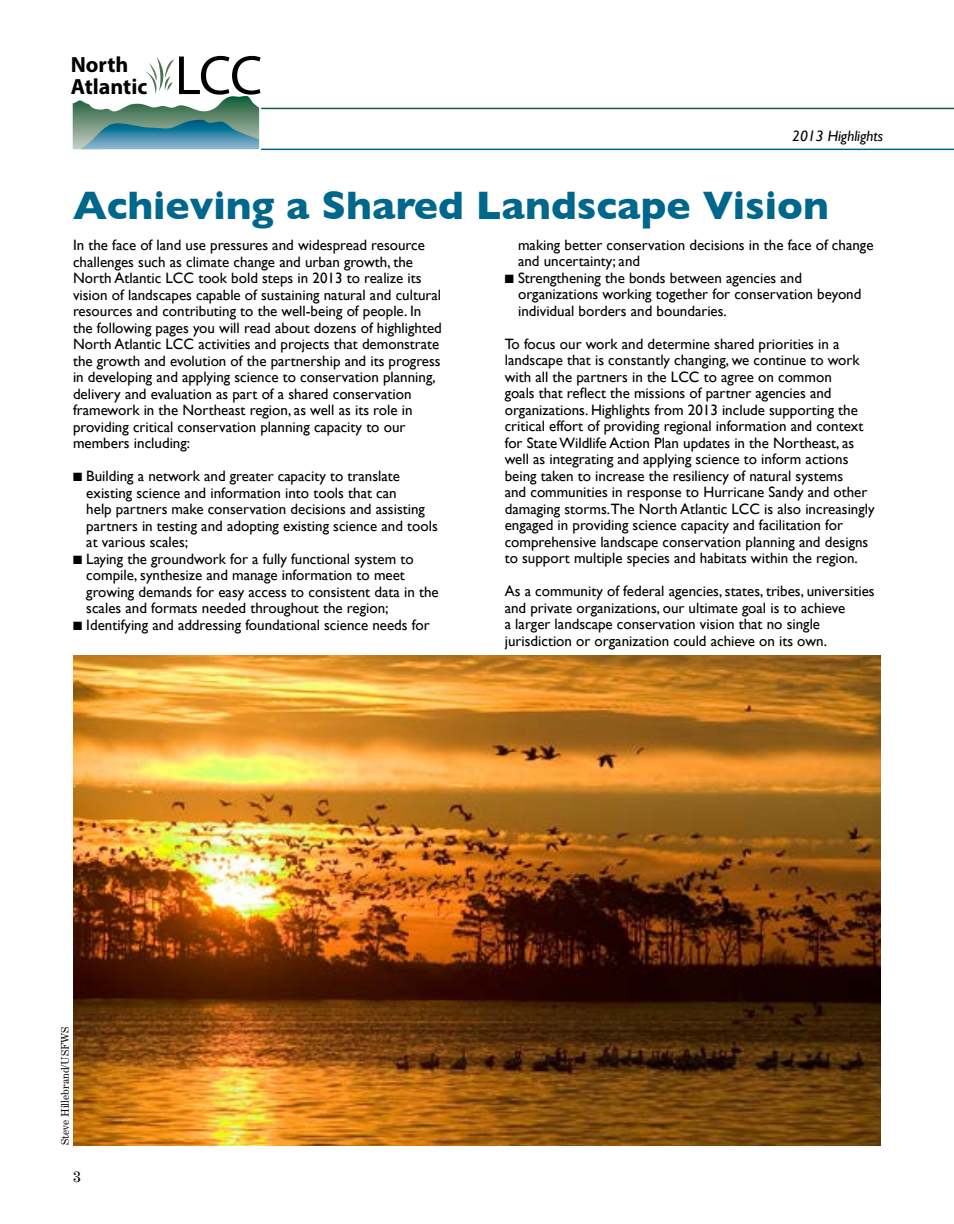
<style>
.page{position:relative;width:954px;height:1224px;background:#fff}
.page>*{position:absolute;margin:0;border:0;box-sizing:border-box;transform-origin:0 0}
.t1{font:55.65px "Myriad Pro";color:#000}
.t2{font:700 40.5px "Gill Sans";color:#00678c}
.t3{font:700 22.05px/22px "Myriad Pro";color:#000}
.t4{font:15px/16.5px "Gill Sans";color:#000}
.t5{font:italic 15px "Gill Sans";color:#000}
.t6{font:15px "Century Expanded BT";color:#000}
.t7{font:10.5px "Century Expanded BT";color:#000}
</style>
<div class="page">
<hr style="left:261px;top:108px;width:693px;height:1px;background:#11623d">
<hr style="left:261px;top:149px;width:693px;height:1px;background:#00678c">
<svg style="left:73px;top:57px;width:186px;height:92px"></svg>
<img style="left:74px;top:655px;width:806px;height:490px">
<h3 class="t3" style="left:71px;top:52px;width:78px">North<br>Atlantic</h3>
<h1 class="t1" style="left:175px;top:41px;width:89px">LCC</h1>
<p class="t5" style="left:792px;top:127px;width:92px">2013 Highlights</p>
<h2 class="t2" style="left:73px;top:182px;width:757px">Achieving a Shared Landscape Vision</h2>
<p class="t4" style="left:73px;top:237px;width:370px">In the face of land use pressures and widespread resource challenges such as climate change and urban growth, the North Atlantic LCC took bold steps in 2013 to realize its vision of landscapes capable of sustaining natural and cultural resources and contributing to the well-being of people. In the following pages you will read about dozens of highlighted North Atlantic LCC activities and projects that demonstrate the growth and evolution of the partnership and its progress in developing and applying science to conservation planning, delivery and evaluation as part of a shared conservation framework in the Northeast region, as well as its role in providing critical conservation planning capacity to our members including:</p>
<p class="t4" style="left:86px;top:468px;width:353px;text-indent:-13px">■ Building a network and greater capacity to translate existing science and information into tools that can<br>help partners make conservation decisions and assisting partners in testing and adopting existing science and tools at various scales;</p>
<p class="t4" style="left:86px;top:550px;width:354px;text-indent:-13px">■ Laying the groundwork for a fully functional system to compile, synthesize and manage information to meet growing demands for easy access to consistent data in the scales and formats needed throughout the region;</p>
<p class="t4" style="left:73px;top:616px;width:358px">■ Identifying and addressing foundational science needs for</p>
<p class="t4" style="left:518px;top:236px;width:357px">making better conservation decisions in the face of change and uncertainty; and</p>
<p class="t4" style="left:518px;top:269px;width:345px;text-indent:-13px">■ Strengthening the bonds between agencies and organizations working together for conservation beyond individual borders and boundaries.</p>
<p class="t4" style="left:505px;top:335px;width:371px">To focus our work and determine shared priorities in a landscape that is constantly changing, we continue to work with all the partners in the LCC to agree on common<br>goals that reflect the missions of partner agencies and organizations. Highlights from 2013 include supporting the critical effort of providing regional information and context for State Wildlife Action Plan updates in the Northeast, as well as integrating and applying science to inform actions being taken to increase the resiliency of natural systems<br>and communities in response to Hurricane Sandy and other damaging storms.The North Atlantic LCC is also increasingly engaged in providing science capacity and facilitation for comprehensive landscape conservation planning and designs to support multiple species and habitats within the region.</p>
<p class="t4" style="left:505px;top:583px;width:371px">As a community of federal agencies, states, tribes, universities and private organizations, our ultimate goal is to achieve<br>a larger landscape conservation vision that no single jurisdiction or organization could achieve on its own.</p>
<p class="t7" style="left:59px;top:1145px;width:120px;rotate:-90deg">Steve Hillebrand/USFWS</p>
<p class="t6" style="left:74px;top:1168px;width:9px">3</p>
</div>
